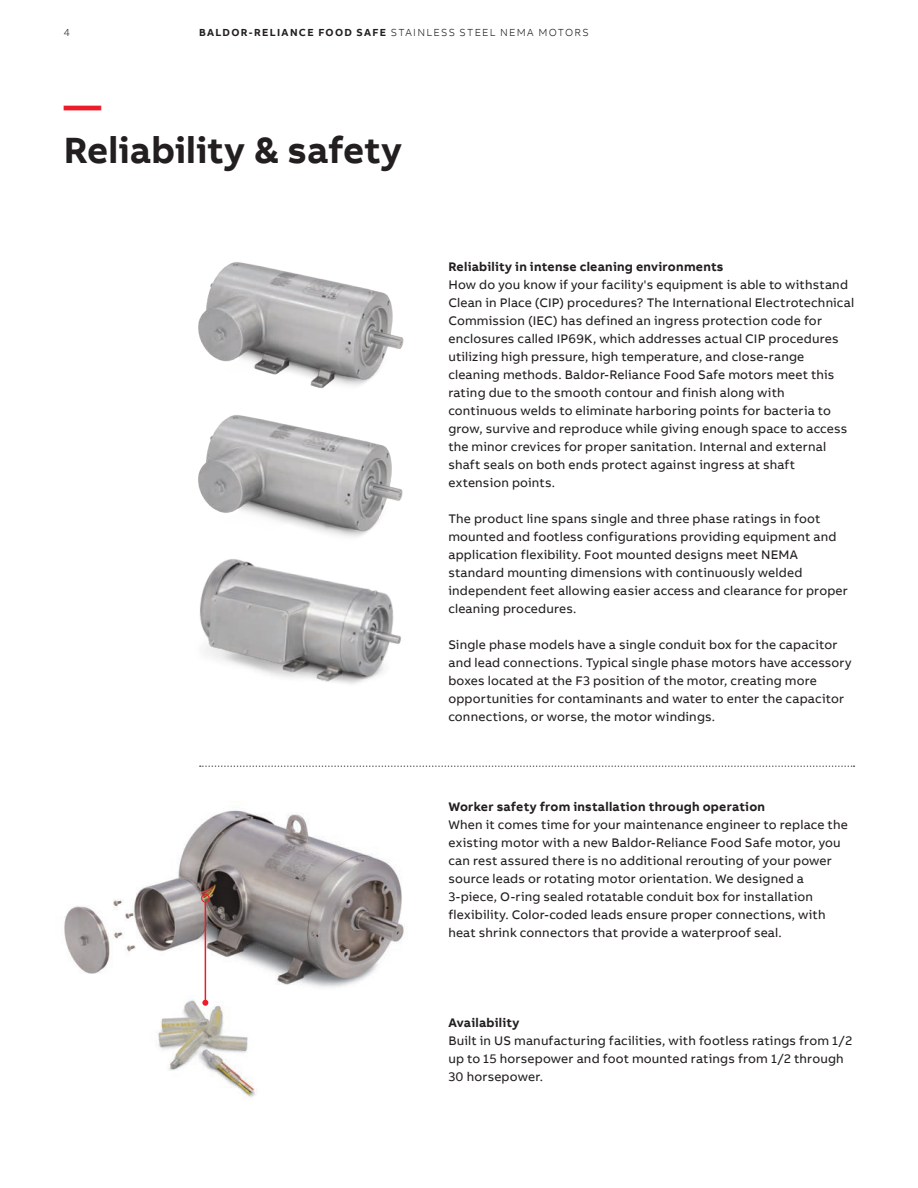
<style>
.page{position:relative;width:918px;height:1188px;background:#fff}
.page>*{position:absolute;margin:0;border:0;box-sizing:border-box;transform-origin:0 0}
.t1{font:700 37.5px "AB Bvoice";color:#231f20}
.t2{font:700 37.5px "AB Bvoice";color:#ee1c28}
.t3{font:12.75px/18px "AB Bvoice";letter-spacing:.015em;color:#231f20}
.t4{font:700 12.75px "AB Bvoice";letter-spacing:.02em;color:#231f20}
.t5{font:300 10.5px "AB Bvoice";letter-spacing:.12em;color:#231f20}
.s1{font-weight:700}
</style>
<div class="page">
<svg style="left:200px;top:765px;width:654px;height:2px"></svg>
<img style="left:198px;top:262px;width:206px;height:126px">
<img style="left:198px;top:415px;width:205px;height:122px">
<img style="left:200px;top:559px;width:201px;height:125px">
<img style="left:64px;top:810px;width:340px;height:177px">
<div style="left:150px;top:977px;width:61px;height:41px;background:#fff"></div>
<img style="left:158px;top:996px;width:98px;height:102px">
<hr style="left:205px;top:902px;width:1px;height:101px;background:#ee1c28">
<svg style="left:202px;top:1000px;width:6px;height:6px"></svg>
<div style="left:201px;top:894px;width:9px;height:8px;border:1px solid #ee1c28;border-radius:50%"></div>
<p class="t5" style="left:64px;top:26px;width:8px">4</p>
<p class="t5" style="left:199px;top:26px;width:391px"><span class="s1">BALDOR-RELIANCE FOOD SAFE</span> STAINLESS STEEL NEMA MOTORS</p>
<h1 class="t2" style="left:64px;top:81px;width:39px">—</h1>
<h1 class="t1" style="left:64px;top:126px;width:340px">Reliability &amp; safety</h1>
<p class="t4" style="left:448px;top:258px;width:277px">Reliability in intense cleaning environments</p>
<p class="t3" style="left:448px;top:276px;width:407px">How do you know if your facility's equipment is able to withstand Clean in Place (CIP) procedures? The International Electrotechnical Commission (IEC) has defined an ingress protection code for enclosures called IP69K, which addresses actual CIP procedures utilizing high pressure, high temperature, and close-range cleaning methods. Baldor-Reliance Food Safe motors meet this rating due to the smooth contour and finish along with continuous welds to eliminate harboring points for bacteria to grow, survive and reproduce while giving enough space to access the minor crevices for proper sanitation. Internal and external shaft seals on both ends protect against ingress at shaft extension points.</p>
<p class="t3" style="left:448px;top:510px;width:401px">The product line spans single and three phase ratings in foot mounted and footless configurations providing equipment and application flexibility. Foot mounted designs meet NEMA standard mounting dimensions with continuously welded independent feet allowing easier access and clearance for proper cleaning procedures.</p>
<p class="t3" style="left:448px;top:636px;width:405px">Single phase models have a single conduit box for the capacitor and lead connections. Typical single phase motors have accessory boxes located at the F3 position of the motor, creating more opportunities for contaminants and water to enter the capacitor connections, or worse, the motor windings.</p>
<p class="t4" style="left:448px;top:798px;width:318px">Worker safety from installation through operation</p>
<p class="t3" style="left:448px;top:816px;width:401px">When it comes time for your maintenance engineer to replace the existing motor with a new Baldor-Reliance Food Safe motor, you can rest assured there is no additional rerouting of your power source leads or rotating motor orientation. We designed a 3-piece, O-ring sealed rotatable conduit box for installation flexibility. Color-coded leads ensure proper connections, with heat shrink connectors that provide a waterproof seal.</p>
<p class="t4" style="left:448px;top:1014px;width:73px">Availability</p>
<p class="t3" style="left:448px;top:1032px;width:405px">Built in US manufacturing facilities, with footless ratings from 1/2 up to 15 horsepower and foot mounted ratings from 1/2 through<br>30 horsepower.</p>
</div>
